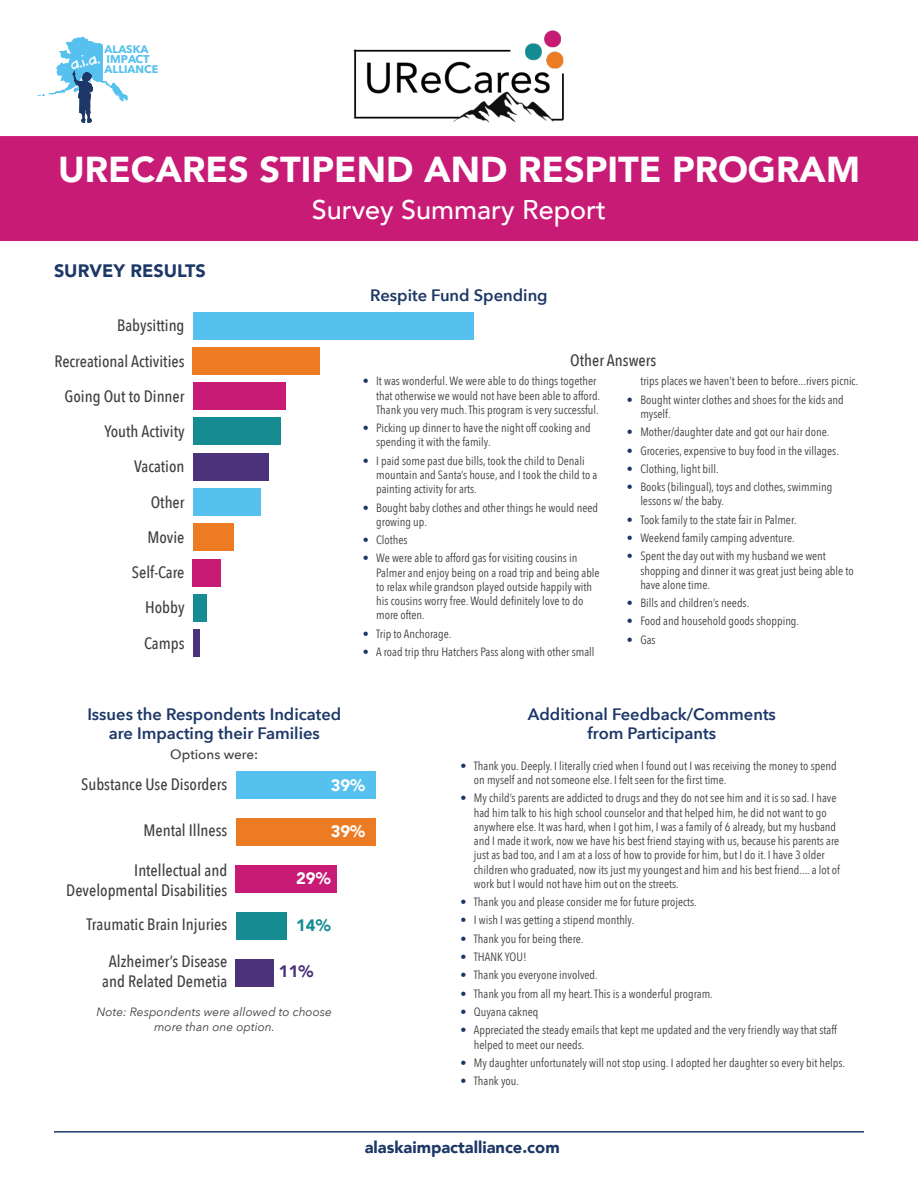
<style>
.page{position:relative;width:918px;height:1188px;background:#fff}
.page>*{position:absolute;margin:0;border:0;box-sizing:border-box;transform-origin:0 0}
.t1{font:900 36px "Avenir";color:#fff}
.t2{font:500 27px "Avenir";color:#fff}
.Heading{font:900 18px "Avenir";color:#1d3767}
.t3{font:500 16.5px/19.5px "Avenir Next Condensed";color:#414042;text-align:right}
.t4{font:600 16.5px/19.5px "Avenir Next";color:#1d3767;text-align:center}
.t5{font:900 16.5px "Avenir";color:#1d3767}
.t6{font:900 16.5px "Avenir";color:#fff}
.t7{font:900 16.5px "Avenir";color:#128b92}
.t8{font:900 16.5px "Avenir";color:#4c307b}
.t9{font:15px "DK Cool Crayon";color:#fff}
.t10{font:500 13.5px "Avenir Next";color:#414042}
.t11{font:12px/14.2px "Avenir Next Condensed";color:#414042}
.t12{font:italic 12px/15px "Avenir Next";color:#414042;text-align:center}
.t13{font:700 11.25px "Avenir Next";color:#56c0ee}
.t14{font:700 10.95px "Avenir Next";color:#56c0ee}
.s1{color:#1c3766}
</style>
<div class="page">
<div style="left:0;top:136px;width:918px;height:105px;background:#c81b76"></div>
<div style="left:193px;top:559px;width:28px;height:27px;background:#c71b76"></div>
<div style="left:193px;top:312px;width:280px;height:27px;background:#56c0ee"></div>
<div style="left:193px;top:488px;width:67px;height:28px;background:#56c0ee"></div>
<div style="left:193px;top:382px;width:92px;height:28px;background:#c71b76"></div>
<div style="left:193px;top:453px;width:75px;height:27px;background:#4c317b"></div>
<div style="left:193px;top:630px;width:7px;height:27px;background:#4c317b"></div>
<div style="left:193px;top:524px;width:40px;height:27px;background:#ed7b23"></div>
<div style="left:193px;top:347px;width:127px;height:27px;background:#ed7b23"></div>
<div style="left:193px;top:418px;width:88px;height:27px;background:#168b92"></div>
<div style="left:193px;top:594px;width:13px;height:28px;background:#168b92"></div>
<div style="left:236px;top:771px;width:139px;height:28px;background:#56c0ee"></div>
<div style="left:236px;top:865px;width:101px;height:27px;background:#c71b76"></div>
<div style="left:236px;top:959px;width:38px;height:27px;background:#4c317b"></div>
<div style="left:236px;top:818px;width:139px;height:28px;background:#ed7b23"></div>
<div style="left:236px;top:912px;width:50px;height:27px;background:#168b92"></div>
<hr style="left:54px;top:1131px;width:810px;height:2px;background:#1c3766">
<img style="left:353px;top:30px;width:211px;height:93px">
<svg style="left:38px;top:37px;width:90px;height:86px"></svg>
<p class="t14" style="left:105px;top:40px;width:45px">ALASKA</p>
<p class="t13" style="left:107px;top:50px;width:44px">IMPACT</p>
<p class="t14" style="left:105px;top:60px;width:55px">ALLIANCE</p>
<p class="t9" style="left:68px;top:56px;width:31px;rotate:-14deg">a. a.</p>
<p class="t1" style="left:58px;top:138px;width:803px">URECARES STIPEND AND RESPITE PROGRAM</p>
<p class="t2" style="left:312px;top:187px;width:296px">Survey Summary Report</p>
<p class="Heading" style="left:54px;top:256px;width:153px">SURVEY RESULTS</p>
<p class="t3" style="left:117px;top:316px;width:69px">Babysitting</p>
<p class="t3" style="left:54px;top:351px;width:132px">Recreational Activities</p>
<p class="t3" style="left:64px;top:386px;width:122px">Going Out to Dinner</p>
<p class="t3" style="left:104px;top:422px;width:82px">Youth Activity</p>
<p class="t3" style="left:134px;top:457px;width:52px">Vacation</p>
<p class="t3" style="left:151px;top:492px;width:35px">Other</p>
<p class="t3" style="left:147px;top:527px;width:39px">Movie</p>
<p class="t3" style="left:132px;top:563px;width:54px">Self-Care</p>
<p class="t3" style="left:145px;top:598px;width:41px">Hobby</p>
<p class="t3" style="left:144px;top:633px;width:42px">Camps</p>
<p class="t4" style="left:370px;top:285px;width:179px">Respite Fund Spending</p>
<p class="t3" style="left:570px;top:350px;width:88px">Other Answers</p>
<p class="t11" style="left:376px;top:373px;width:226px;text-indent:-14px"><span class="s1">•</span> It was wonderful. We were able to do things together that otherwise we would not have been able to afford.<br>Thank you very much. This program is very successful.</p>
<p class="t11" style="left:376px;top:420px;width:216px;text-indent:-14px"><span class="s1">•</span> Picking up dinner to have the night off cooking and spending it with the family.</p>
<p class="t11" style="left:376px;top:453px;width:223px;text-indent:-14px"><span class="s1">•</span> I paid some past due bills, took the child to Denali mountain and Santa’s house, and I took the child to a painting activity for arts.</p>
<p class="t11" style="left:376px;top:500px;width:223px;text-indent:-14px"><span class="s1">•</span> Bought baby clothes and other things he would need growing up.</p>
<p class="t11" style="left:363px;top:532px;width:46px"><span class="s1">•</span> Clothes</p>
<p class="t11" style="left:376px;top:550px;width:225px;text-indent:-14px"><span class="s1">•</span> We were able to afford gas for visiting cousins in Palmer and enjoy being on a road trip and being able to relax while grandson played outside happily with his cousins worry free. Would definitely love to do more often.</p>
<p class="t11" style="left:363px;top:626px;width:90px"><span class="s1">•</span> Trip to Anchorage.</p>
<p class="t11" style="left:363px;top:644px;width:233px"><span class="s1">•</span> A road trip thru Hatchers Pass along with other small</p>
<p class="t11" style="left:640px;top:373px;width:219px">trips places we haven’t been to before...rivers picnic.</p>
<p class="t11" style="left:640px;top:392px;width:205px;text-indent:-14px"><span class="s1">•</span> Bought winter clothes and shoes for the kids and myself.</p>
<p class="t11" style="left:627px;top:424px;width:204px"><span class="s1">•</span> Mother/daughter date and got our hair done.</p>
<p class="t11" style="left:627px;top:443px;width:214px"><span class="s1">•</span> Groceries, expensive to buy food in the villages.</p>
<p class="t11" style="left:627px;top:461px;width:93px"><span class="s1">•</span> Clothing, light bill.</p>
<p class="t11" style="left:640px;top:479px;width:193px;text-indent:-14px"><span class="s1">•</span> Books (bilingual), toys and clothes, swimming lessons w/ the baby.</p>
<p class="t11" style="left:627px;top:512px;width:171px"><span class="s1">•</span> Took family to the state fair in Palmer.</p>
<p class="t11" style="left:627px;top:530px;width:169px"><span class="s1">•</span> Weekend family camping adventure.</p>
<p class="t11" style="left:640px;top:548px;width:215px;text-indent:-14px"><span class="s1">•</span> Spent the day out with my husband we went shopping and dinner it was great just being able to have alone time.</p>
<p class="t11" style="left:627px;top:595px;width:124px"><span class="s1">•</span> Bills and children’s needs.</p>
<p class="t11" style="left:627px;top:613px;width:174px"><span class="s1">•</span> Food and household goods shopping.</p>
<p class="t11" style="left:627px;top:632px;width:30px"><span class="s1">•</span> Gas</p>
<p class="t4" style="left:87px;top:704px;width:255px">Issues the Respondents Indicated are Impacting their Families</p>
<p class="t10" style="left:170px;top:742px;width:90px">Options were:</p>
<p class="t3" style="left:81px;top:774px;width:148px">Substance Use Disorders</p>
<p class="t3" style="left:143px;top:821px;width:85px">Mental Illness</p>
<p class="t3" style="left:66px;top:861px;width:163px">Intellectual and<br>Developmental Disabilities</p>
<p class="t3" style="left:87px;top:915px;width:142px">Traumatic Brain Injuries</p>
<p class="t3" style="left:102px;top:951px;width:127px;text-align:center">Alzheimer’s Disease and Related Demetia</p>
<p class="t6" style="left:331px;top:771px;width:36px">39%</p>
<p class="t6" style="left:331px;top:817px;width:36px">39%</p>
<p class="t6" style="left:296px;top:864px;width:36px">29%</p>
<p class="t7" style="left:296px;top:911px;width:36px">14%</p>
<p class="t8" style="left:279px;top:957px;width:36px">11%</p>
<p class="t12" style="left:97px;top:1004px;width:237px">Note: Respondents were allowed to choose more than one option.</p>
<p class="t4" style="left:528px;top:704px;width:250px">Additional Feedback/Comments from Participants</p>
<p class="t11" style="left:474px;top:758px;width:364px;text-indent:-14px"><span class="s1">•</span> Thank you. Deeply. I literally cried when I found out I was receiving the money to spend on myself and not someone else. I felt seen for the first time.</p>
<p class="t11" style="left:474px;top:790px;width:368px;text-indent:-14px"><span class="s1">•</span> My child’s parents are addicted to drugs and they do not see him and it is so sad. I have had him talk to his high school counselor and that helped him, he did not want to go anywhere else. It was hard, when I got him, I was a family of 6 already, but my husband and I made it work, now we have his best friend staying with us, because his parents are just as bad too, and I am at a loss of how to provide for him, but I do it. I have 3 older children who graduated, now its just my youngest and him and his best friend.... a lot of work but I would not have him out on the streets.</p>
<p class="t11" style="left:460px;top:894px;width:238px"><span class="s1">•</span> Thank you and please consider me for future projects.</p>
<p class="t11" style="left:460px;top:913px;width:175px"><span class="s1">•</span> I wish I was getting a stipend monthly.</p>
<p class="t11" style="left:460px;top:931px;width:125px"><span class="s1">•</span> Thank you for being there.</p>
<p class="t11" style="left:460px;top:949px;width:68px"><span class="s1">•</span> THANK YOU!</p>
<p class="t11" style="left:460px;top:967px;width:139px"><span class="s1">•</span> Thank you everyone involved.</p>
<p class="t11" style="left:460px;top:986px;width:254px"><span class="s1">•</span> Thank you from all my heart. This is a wonderful program.</p>
<p class="t11" style="left:460px;top:1004px;width:80px"><span class="s1">•</span> Quyana cakneq</p>
<p class="t11" style="left:474px;top:1022px;width:365px;text-indent:-14px"><span class="s1">•</span> Appreciated the steady emails that kept me updated and the very friendly way that staff helped to meet our needs.</p>
<p class="t11" style="left:460px;top:1055px;width:386px"><span class="s1">•</span> My daughter unfortunately will not stop using. I adopted her daughter so every bit helps.</p>
<p class="t11" style="left:460px;top:1073px;width:60px"><span class="s1">•</span> Thank you.</p>
<p class="t5" style="left:365px;top:1133px;width:196px">alaskaimpactalliance.com</p>
</div>
